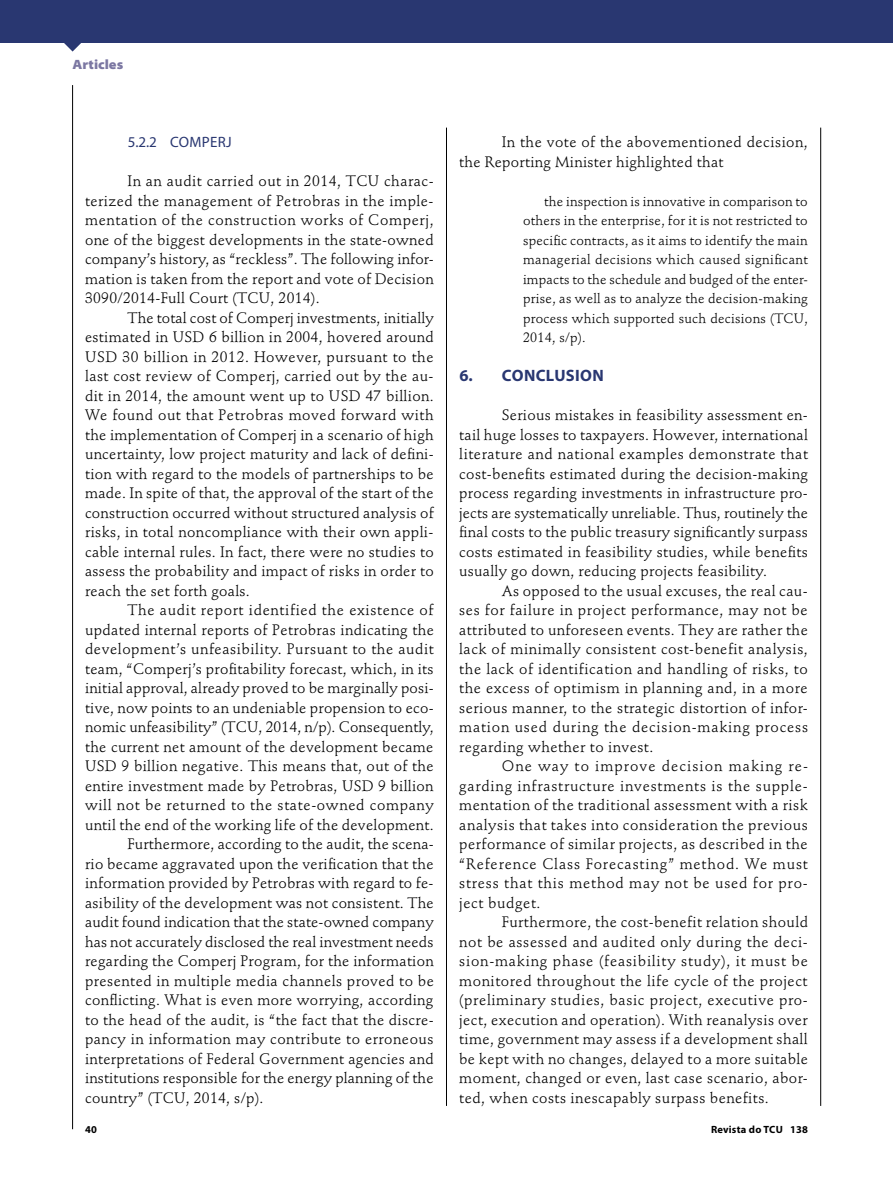
<style>
.page{position:relative;width:893px;height:1191px;background:#fff}
.page>*{position:absolute;margin:0;border:0;box-sizing:border-box;transform-origin:0 0}
.t1{font:700 16.5px "Myriad Pro";letter-spacing:.02em;color:#293771}
.t2{font:15px/19.5px "Stempel Schneidler Std";letter-spacing:.02em;color:#000;text-align:justify}
.t3{font:15px "Stempel Schneidler Std";letter-spacing:.045em;color:#000}
.t4{font:15px "Stempel Schneidler Std";letter-spacing:.04em;color:#000}
.t5{font:15px "Myriad Pro";letter-spacing:.02em;color:#293771}
.t6{font:13.5px/19.5px "Stempel Schneidler Std";letter-spacing:.02em;color:#000;text-align:justify}
.t7{font:900 semi-expanded 13.5px "Myriad Pro";color:#7b77a2}
.t8{font:700 10.5px "Myriad Pro";letter-spacing:.02em;color:#000}
</style>
<div class="page">
<svg style="left:64px;top:43px;width:17px;height:9px"></svg>
<div style="left:0;top:0;width:893px;height:43px;background:#293771"></div>
<hr style="left:72px;top:85px;width:1px;height:1044px;background:#000">
<hr style="left:820px;top:128px;width:1px;height:978px;background:#000">
<hr style="left:446px;top:128px;width:1px;height:978px;background:#000">
<p class="t7" style="left:73px;top:57px;width:52px">Articles</p>
<p class="t5" style="left:128px;top:133px;width:106px">5.2.2 COMPERJ</p>
<p class="t2" style="left:85px;top:171px;width:350px;text-indent:43px">In an audit carried out in 2014, TCU charac&shy;terized the management of Petrobras in the imple&shy;mentation of the construction works of Comperj, one of the biggest developments in the state-owned company’s history, as “reckless”. The following infor&shy;mation is taken from the report and vote of Decision 3090/2014-Full Court (TCU, 2014).</p>
<p class="t2" style="left:85px;top:308px;width:350px;text-indent:43px">The total cost of Comperj investments, initially estimated in USD 6 billion in 2004, hovered around USD 30 billion in 2012. However, pursuant to the last cost review of Comperj, carried out by the au&shy;dit in 2014, the amount went up to USD 47 billion.<br>We found out that Petrobras moved forward with the implementation of Comperj in a scenario of high uncertainty, low project maturity and lack of defini&shy;tion with regard to the models of partnerships to be made. In spite of that, the approval of the start of the construction occurred without structured analysis of risks, in total noncompliance with their own appli&shy;cable internal rules. In fact, there were no studies to assess the probability and impact of risks in order to reach the set forth goals.</p>
<p class="t3" style="left:128px;top:601px;width:307px">The audit report identified the existence of</p>
<p class="t2" style="left:85px;top:620px;width:350px">updated internal reports of Petrobras indicating the</p>
<p class="t4" style="left:85px;top:640px;width:350px">development’s unfeasibility. Pursuant to the audit</p>
<p class="t2" style="left:85px;top:659px;width:350px">team, “Comperj’s profitability forecast, which, in its</p>
<p class="t2" style="left:85px;top:678px;width:350px">initial approval, already proved to be marginally posi-</p>
<p class="t2" style="left:85px;top:698px;width:350px">tive, now points to an undeniable propension to eco-</p>
<p class="t2" style="left:85px;top:717px;width:350px">nomic unfeasibility” (TCU, 2014, n/p). Consequently,</p>
<p class="t2" style="left:85px;top:737px;width:350px">the current net amount of the development became</p>
<p class="t2" style="left:85px;top:756px;width:350px">USD 9 billion negative. This means that, out of the</p>
<p class="t2" style="left:85px;top:776px;width:350px">entire investment made by Petrobras, USD 9 billion</p>
<p class="t3" style="left:85px;top:796px;width:350px">will not be returned to the state-owned company</p>
<p class="t2" style="left:85px;top:815px;width:350px">until the end of the working life of the development.</p>
<p class="t2" style="left:128px;top:834px;width:308px">Furthermore, according to the audit, the scena-</p>
<p class="t2" style="left:85px;top:854px;width:350px">rio became aggravated upon the verification that the</p>
<p class="t2" style="left:85px;top:873px;width:350px">information provided by Petrobras with regard to fe-</p>
<p class="t2" style="left:85px;top:893px;width:350px">asibility of the development was not consistent. The</p>
<p class="t2" style="left:85px;top:912px;width:350px">audit found indication that the state-owned company</p>
<p class="t2" style="left:85px;top:932px;width:350px">has not accurately disclosed the real investment needs</p>
<p class="t2" style="left:85px;top:951px;width:350px">regarding the Comperj Program, for the information</p>
<p class="t2" style="left:85px;top:971px;width:350px">presented in multiple media channels proved to be</p>
<p class="t2" style="left:85px;top:990px;width:350px">conflicting. What is even more worrying, according</p>
<p class="t2" style="left:85px;top:1010px;width:350px">to the head of the audit, is “the fact that the discre-</p>
<p class="t2" style="left:85px;top:1029px;width:350px">pancy in information may contribute to erroneous</p>
<p class="t2" style="left:85px;top:1049px;width:350px">interpretations of Federal Government agencies and</p>
<p class="t2" style="left:85px;top:1068px;width:350px">institutions responsible for the energy planning of the</p>
<p class="t2" style="left:85px;top:1088px;width:180px">country” (TCU, 2014, s/p).</p>
<p class="t2" style="left:459px;top:132px;width:350px;text-indent:43px">In the vote of the abovementioned decision, the Reporting Minister highlighted that</p>
<p class="t6" style="left:523px;top:191px;width:286px;text-indent:21px">the inspection is innovative in comparison to others in the enterprise, for it is not restricted to specific contracts, as it aims to identify the main managerial decisions which caused significant impacts to the schedule and budged of the enter&shy;prise, as well as to analyze the decision-making process which supported such decisions (TCU, 2014, s/p).</p>
<p class="t1" style="left:459px;top:365px;width:146px">6. CONCLUSION</p>
<p class="t2" style="left:459px;top:405px;width:350px;text-indent:43px">Serious mistakes in feasibility assessment en&shy;tail huge losses to taxpayers. However, international literature and national examples demonstrate that cost-benefits estimated during the decision-making process regarding investments in infrastructure pro&shy;jects are systematically unreliable. Thus, routinely the final costs to the public treasury significantly surpass costs estimated in feasibility studies, while benefits usually go down, reducing projects feasibility.</p>
<p class="t2" style="left:459px;top:581px;width:350px;text-indent:43px">As opposed to the usual excuses, the real cau&shy;ses for failure in project performance, may not be attributed to unforeseen events. They are rather the lack of minimally consistent cost-benefit analysis, the lack of identification and handling of risks, to the excess of optimism in planning and, in a more serious manner, to the strategic distortion of infor&shy;mation used during the decision-making process regarding whether to invest.</p>
<p class="t2" style="left:459px;top:756px;width:350px;text-indent:43px">One way to improve decision making re&shy;garding infrastructure investments is the supple&shy;mentation of the traditional assessment with a risk analysis that takes into consideration the previous performance of similar projects, as described in the “Reference Class Forecasting” method. We must stress that this method may not be used for pro&shy;ject budget.</p>
<p class="t2" style="left:459px;top:912px;width:350px;text-indent:43px">Furthermore, the cost-benefit relation should not be assessed and audited only during the deci&shy;sion-making phase (feasibility study), it must be monitored throughout the life cycle of the project (preliminary studies, basic project, executive pro&shy;ject, execution and operation). With reanalysis over time, government may assess if a development shall be kept with no changes, delayed to a more suitable moment, changed or even, last case scenario, abor&shy;ted, when costs inescapably surpass benefits.</p>
<p class="t8" style="left:85px;top:1122px;width:13px">40</p>
<p class="t8" style="left:711px;top:1122px;width:98px">Revista do TCU 138</p>
</div>
